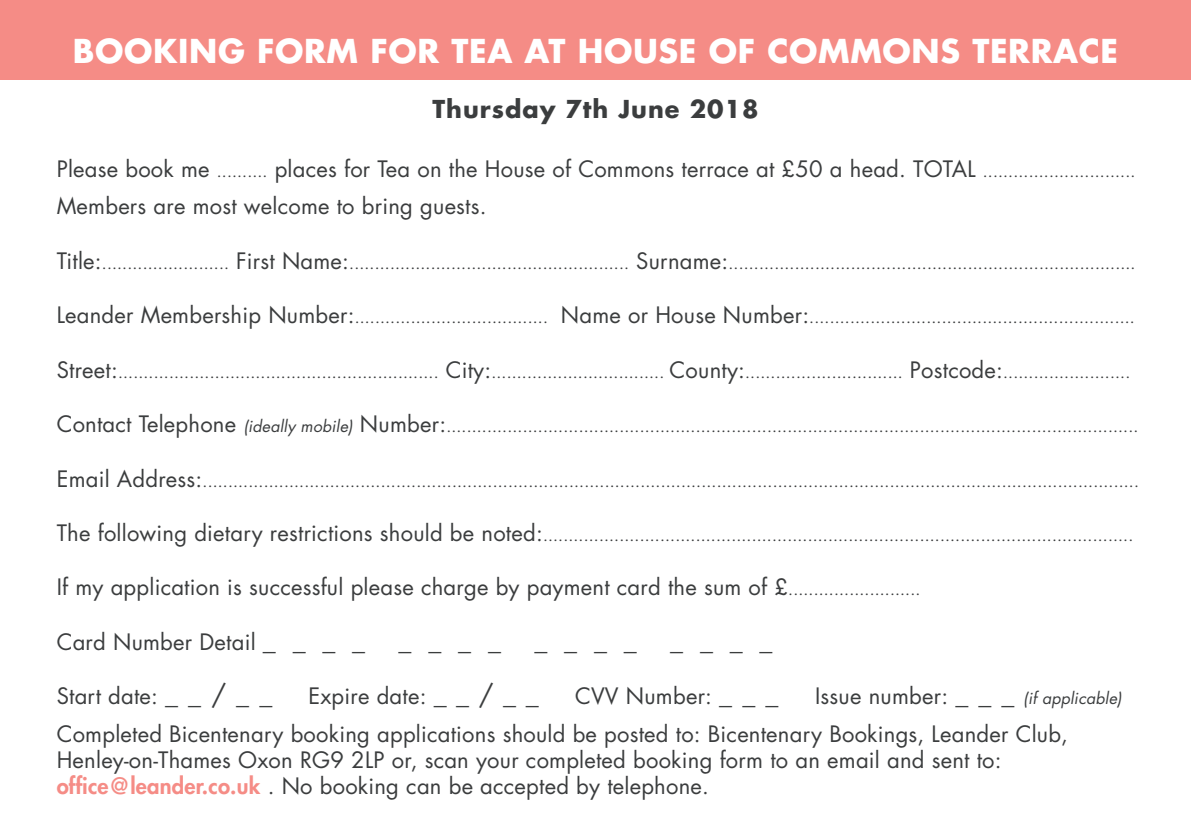
<style>
.page{position:relative;width:1191px;height:840px;background:#fff}
.page>*{position:absolute;margin:0;border:0;box-sizing:border-box;transform-origin:0 0}
.t1{font:700 32px "Futura";letter-spacing:.02em;color:#fff}
.t2{font:26px "Futura";color:#3b3d3e}
.t3{font:700 24px "Futura";letter-spacing:.04em;color:#3b3d3e}
.t4{font:22px/26px "Futura";letter-spacing:.01em;color:#3b3d3e}
.t5{font:16px "Futura";color:#3b3d3e}
.t6{font:italic 16px "Futura";letter-spacing:.01em;color:#3b3d3e}
.s1{font-size:16px}
.s2{font-size:22px}
.s3{font-style:italic}
.s4{font-size:26px}
.s5{font-style:normal;font-size:22px}
.s6{font-style:normal;font-size:26px}
.s7{font-weight:800;color:#f58c86}
</style>
<div class="page">
<div style="left:0;top:0;width:1191px;height:79px;background:#f58c86"></div>
<p class="t1" style="left:73px;top:30px;width:1046px">BOOKING FORM FOR TEA AT HOUSE OF COMMONS TERRACE</p>
<p class="t3" style="left:432px;top:93px;width:327px">Thursday 7th June 2018</p>
<p class="t4" style="left:57px;top:156px;width:1080px">Please book me <span class="s1">..........</span> places for Tea on the House of Commons terrace at £50 a head. TOTAL <span class="s1">..............................</span></p>
<p class="t4" style="left:57px;top:193px;width:431px">Members are most welcome to bring guests.</p>
<p class="t5" style="left:57px;top:253px;width:1080px"><span class="s2">Title:</span>......................... <span class="s2">First Name:</span>....................................................... <span class="s2">Surname:</span>................................................................................</p>
<p class="t5" style="left:57px;top:307px;width:1079px"><span class="s2">Leander Membership Number:</span>...................................... <span class="s2">Name or House Number:</span>................................................................</p>
<p class="t5" style="left:57px;top:361px;width:1075px"><span class="s2">Street:</span>............................................................... <span class="s2">City:</span>.................................. <span class="s2">County:</span>............................... <span class="s2">Postcode:</span>.........................</p>
<p class="t5" style="left:57px;top:416px;width:1083px"><span class="s2">Contact Telephone</span> <span class="s3">(ideally mobile)</span> <span class="s2">Number:</span>........................................................................................................................................</p>
<p class="t5" style="left:57px;top:470px;width:1083px"><span class="s2">Email Address:</span>........................................................................................................................................................................................</p>
<p class="t5" style="left:57px;top:524px;width:1078px"><span class="s2">The following dietary restrictions should be noted:</span>....................................................................................................................</p>
<p class="t4" style="left:57px;top:574px;width:865px">If my application is successful please charge by payment card the sum of £<span class="s1">..........................</span></p>
<p class="t4" style="left:57px;top:628px;width:310px">Card Number Detail <span class="s4">_ _ _ _</span></p>
<p class="t2" style="left:399px;top:623px;width:104px">_ _ _ _</p>
<p class="t2" style="left:534px;top:623px;width:104px">_ _ _ _</p>
<p class="t2" style="left:670px;top:623px;width:104px">_ _ _ _</p>
<p class="t4" style="left:57px;top:683px;width:217px">Start date: <span class="s4">_ _ / _ _</span></p>
<p class="t4" style="left:308px;top:683px;width:232px">Expire date: <span class="s4">_ _ / _ _</span></p>
<p class="t4" style="left:575px;top:683px;width:205px">CVV Number: <span class="s4">_ _ _</span></p>
<p class="t6" style="left:815px;top:687px;width:308px"><span class="s5">Issue number:</span> <span class="s6">_ _ _</span> (if applicable)</p>
<p class="t4" style="left:57px;top:720px;width:1012px">Completed Bicentenary booking applications should be posted to: Bicentenary Bookings, Leander Club,<br>Henley-on-Thames Oxon RG9 2LP or, scan your completed booking form to an email and sent to: <span class="s7">office@leander.co.uk</span> . No booking can be accepted by telephone.</p>
</div>
